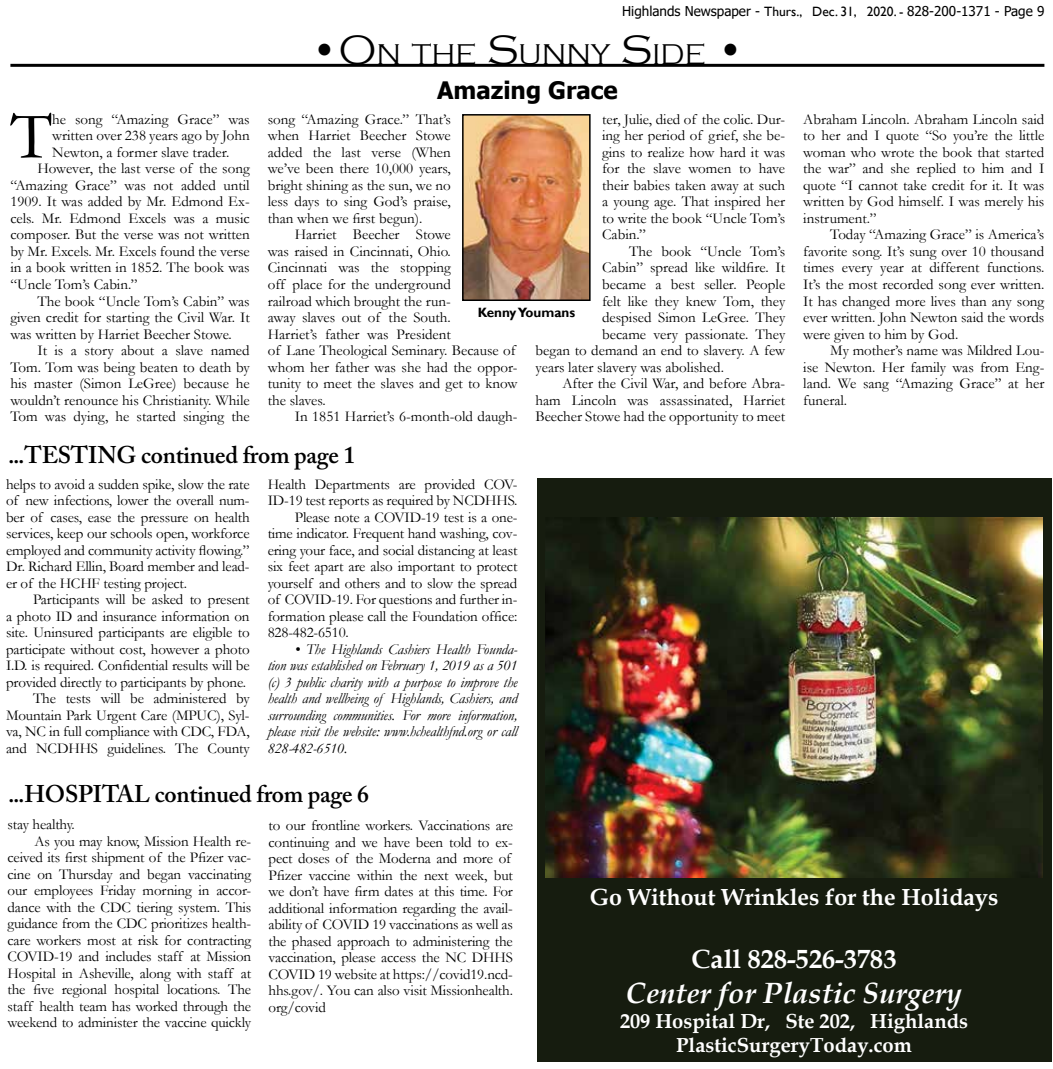
<style>
.page{position:relative;width:1053px;height:1069px;background:#fff}
.page>*{position:absolute;margin:0;border:0;box-sizing:border-box;transform-origin:0 0}
.t1{font:67.95px "Garamond";color:#000}
.t2{font:300 29.4px "Copperplate Gothic";color:#000}
.t3{font:italic 700 29.25px "Book Antiqua";color:#fff}
.t4{font:700 26.25px "Book Antiqua";color:#fff}
.t5{font:600 24px "Adobe Caslon Pro";letter-spacing:-.01em;color:#000}
.t6{font:700 24px "Tahoma";color:#000}
.t7{font:700 23.25px "Book Antiqua";color:#fff}
.t8{font:700 20.25px/24.3px "Book Antiqua";color:#fff;text-align:center}
.t9{font:15px/16.5px "Garamond";letter-spacing:-.01em;color:#000;text-align:justify}
.t10{font:italic 15px/16.5px "Garamond";letter-spacing:-.01em;color:#000;text-align:justify}
.t11{font:13.5px "Tahoma";color:#000}
.t12{font:700 13.5px "Gill Sans";color:#000}
.s1{font-family:"Gill Sans"}
.s2{font-size:42px}
</style>
<div class="page">
<img style="left:465px;top:117px;width:123px;height:181px">
<div style="left:462px;top:114px;width:129px;height:187px;border:2px solid #000"></div>
<hr style="left:10px;top:64px;width:1034px;height:3px;background:#000">
<div style="left:537px;top:478px;width:514px;height:583px;background:#161c0f"></div>
<img style="left:546px;top:517px;width:496px;height:359px">
<p class="t11" style="left:622px;top:2px;width:424px">Highlands Newspaper - <span class="s1">Thurs., Dec. 31, 2020. -</span> 828-200-1371 - Page 9</p>
<h1 class="t1" style="left:10px;top:90px;width:43px">T</h1>
<p class="t9" style="left:52px;top:110px;width:199px">he song “Amazing Grace” was</p>
<p class="t9" style="left:52px;top:127px;width:199px">written over 238 years ago by John</p>
<p class="t9" style="left:52px;top:143px;width:179px">Newton, a former slave trader.</p>
<p class="t9" style="left:37px;top:160px;width:214px">However, the last verse of the song</p>
<p class="t9" style="left:10px;top:176px;width:241px">“Amazing Grace” was not added until</p>
<p class="t9" style="left:10px;top:193px;width:241px">1909. It was added by Mr. Edmond Ex-</p>
<p class="t9" style="left:10px;top:209px;width:241px">cels. Mr. Edmond Excels was a music</p>
<p class="t9" style="left:10px;top:226px;width:241px">composer. But the verse was not written</p>
<p class="t9" style="left:10px;top:242px;width:241px">by Mr. Excels. Mr. Excels found the verse</p>
<p class="t9" style="left:10px;top:259px;width:241px">in a book written in 1852. The book was</p>
<p class="t9" style="left:10px;top:275px;width:129px">“Uncle Tom’s Cabin.”</p>
<p class="t9" style="left:37px;top:292px;width:214px">The book “Uncle Tom’s Cabin” was</p>
<p class="t9" style="left:10px;top:308px;width:241px">given credit for starting the Civil War. It</p>
<p class="t9" style="left:10px;top:325px;width:223px">was written by Harriet Beecher Stowe.</p>
<p class="t9" style="left:37px;top:341px;width:214px">It is a story about a slave named</p>
<p class="t9" style="left:10px;top:358px;width:241px">Tom. Tom was being beaten to death by</p>
<p class="t9" style="left:10px;top:374px;width:241px">his master (Simon LeGree) because he</p>
<p class="t9" style="left:10px;top:391px;width:241px">wouldn’t renounce his Christianity. While</p>
<p class="t9" style="left:10px;top:407px;width:241px">Tom was dying, he started singing the</p>
<h2 class="t2" style="left:310px;top:38px;width:436px"><span class="s2">•O</span>N THE <span class="s2">S</span>UNNY <span class="s2">S</span>IDE <span class="s2">•</span></h2>
<h3 class="t6" style="left:437px;top:73px;width:182px">Amazing Grace</h3>
<p class="t9" style="left:602px;top:110px;width:185px">ter, Julie, died of the colic. Dur&shy;ing her period of grief, she be&shy;gins to realize how hard it was for the slave women to have their babies taken away at such a young age. That inspired her to write the book “Uncle Tom’s Cabin.”</p>
<p class="t9" style="left:629px;top:242px;width:158px">The book “Uncle Tom’s</p>
<p class="t9" style="left:602px;top:259px;width:185px">Cabin” spread like wildfire. It</p>
<p class="t9" style="left:602px;top:275px;width:185px">became a best seller. People</p>
<p class="t9" style="left:602px;top:292px;width:185px">felt like they knew Tom, they</p>
<p class="t9" style="left:602px;top:308px;width:185px">despised Simon LeGree. They</p>
<p class="t9" style="left:602px;top:325px;width:185px">became very passionate. They</p>
<p class="t9" style="left:535px;top:341px;width:251px">began to demand an end to slavery. A few</p>
<p class="t9" style="left:535px;top:358px;width:190px">years later slavery was abolished.</p>
<p class="t9" style="left:562px;top:374px;width:224px">After the Civil War, and before Abra-</p>
<p class="t9" style="left:536px;top:391px;width:251px">ham Lincoln was assassinated, Harriet</p>
<p class="t9" style="left:536px;top:407px;width:251px">Beecher Stowe had the opportunity to meet</p>
<p class="t9" style="left:268px;top:110px;width:185px">song “Amazing Grace.” That’s when Harriet Beecher Stowe added the last verse (When we’ve been there 10,000 years, bright shining as the sun, we no less days to sing God’s praise, than when we first begun).</p>
<p class="t9" style="left:268px;top:226px;width:251px;text-align:left;text-indent:27px">Harriet Beecher Stowe<br>was raised in Cincinnati, Ohio.<br>Cincinnati was the stopping<br>off place for the underground<br>railroad which brought the run-<br>away slaves out of the South.<br>Harriet’s father was President<br>of Lane Theological Seminary. Because of whom her father was she had the oppor&shy;tunity to meet the slaves and get to know the slaves.</p>
<p class="t9" style="left:295px;top:407px;width:224px">In 1851 Harriet’s 6-month-old daugh-</p>
<p class="t12" style="left:478px;top:304px;width:99px">Kenny Youmans</p>
<h3 class="t5" style="left:8px;top:440px;width:349px">...TESTING continued from page 1</h3>
<p class="t9" style="left:6px;top:475px;width:245px">helps to avoid a sudden spike, slow the rate of new infections, lower the overall num&shy;ber of cases, ease the pressure on health services, keep our schools open, workforce employed and community activity flowing.” Dr. Richard Ellin, Board member and lead&shy;er of the HCHF testing project.</p>
<p class="t9" style="left:6px;top:590px;width:245px;text-align:right">Participants will be asked to present<br>a photo ID and insurance information on site. Uninsured participants are eligible to participate without cost, however a photo I.D. is required. Confidential results will be provided directly to participants by phone.<br>The tests will be administered by Mountain Park Urgent Care (MPUC), Syl&shy;va, NC in full compliance with CDC, FDA, and NCDHHS guidelines. The County</p>
<p class="t9" style="left:268px;top:475px;width:251px">Health Departments are provided COV-</p>
<p class="t9" style="left:268px;top:491px;width:251px">ID-19 test reports as required by NCDHHS.</p>
<p class="t9" style="left:295px;top:508px;width:224px">Please note a COVID-19 test is a one-</p>
<p class="t9" style="left:268px;top:524px;width:251px">time indicator. Frequent hand washing, cov-</p>
<p class="t9" style="left:268px;top:541px;width:251px">ering your face, and social distancing at least</p>
<p class="t9" style="left:268px;top:557px;width:251px">six feet apart are also important to protect</p>
<p class="t9" style="left:268px;top:574px;width:251px">yourself and others and to slow the spread</p>
<p class="t9" style="left:268px;top:590px;width:251px">of COVID-19. For questions and further in-</p>
<p class="t9" style="left:268px;top:607px;width:251px">formation please call the Foundation office:</p>
<p class="t9" style="left:268px;top:623px;width:83px">828-482-6510.</p>
<p class="t10" style="left:268px;top:640px;width:251px;text-indent:27px">• The Highlands Cashiers Health Founda&shy;tion was established on February 1, 2019 as a 501 (c) 3 public charity with a purpose to improve the health and wellbeing of Highlands, Cashiers, and surrounding communities. For more information, please visit the website: www.hchealthfnd.org or call 828-482-6510.</p>
<h3 class="t5" style="left:8px;top:779px;width:362px">...HOSPITAL continued from page 6</h3>
<p class="t9" style="left:803px;top:110px;width:243px">Abraham Lincoln. Abraham Lincoln said to her and I quote “So you’re the little woman who wrote the book that started the war” and she replied to him and I quote “I cannot take credit for it. It was written by God himself. I was merely his instrument.”</p>
<p class="t9" style="left:803px;top:226px;width:243px;text-indent:27px">Today “Amazing Grace” is America’s favorite song. It’s sung over 10 thousand times every year at different functions.<br>It’s the most recorded song ever written.<br>It has changed more lives than any song ever written. John Newton said the words were given to him by God.</p>
<p class="t9" style="left:803px;top:341px;width:243px;text-indent:27px">My mother’s name was Mildred Lou&shy;ise Newton. Her family was from Eng&shy;land. We sang “Amazing Grace” at her funeral.</p>
<p class="t9" style="left:8px;top:815px;width:69px">stay healthy.</p>
<p class="t9" style="left:35px;top:832px;width:218px">As you may know, Mission Health re-</p>
<p class="t9" style="left:8px;top:848px;width:245px">ceived its first shipment of the Pfizer vac-</p>
<p class="t9" style="left:8px;top:865px;width:245px">cine on Thursday and began vaccinating</p>
<p class="t9" style="left:8px;top:881px;width:245px">our employees Friday morning in accor-</p>
<p class="t9" style="left:8px;top:898px;width:245px">dance with the CDC tiering system. This</p>
<p class="t9" style="left:8px;top:914px;width:245px">guidance from the CDC prioritizes health-</p>
<p class="t9" style="left:8px;top:931px;width:245px">care workers most at risk for contracting</p>
<p class="t9" style="left:8px;top:947px;width:245px">COVID-19 and includes staff at Mission</p>
<p class="t9" style="left:8px;top:964px;width:245px">Hospital in Asheville, along with staff at</p>
<p class="t9" style="left:8px;top:980px;width:245px">the five regional hospital locations. The</p>
<p class="t9" style="left:8px;top:997px;width:245px">staff health team has worked through the</p>
<p class="t9" style="left:8px;top:1013px;width:245px">weekend to administer the vaccine quickly</p>
<p class="t9" style="left:269px;top:816px;width:246px;text-align:left">to our frontline workers. Vaccinations are continuing and we have been told to ex&shy;pect doses of the Moderna and more of Pfizer vaccine within the next week, but we don’t have firm dates at this time. For additional information regarding the avail&shy;ability of COVID 19 vaccinations as well as the phased approach to administering the vaccination, please access the NC DHHS COVID 19 website at https://covid19.ncd&shy;hhs.gov/. You can also visit Missionhealth. org/covid</p>
<h3 class="t7" style="left:590px;top:881px;width:410px">Go Without Wrinkles for the Holidays</h3>
<h3 class="t4" style="left:692px;top:941px;width:206px">Call 828-526-3783</h3>
<h3 class="t3" style="left:626px;top:972px;width:338px">Center for Plastic Surgery</h3>
<h3 class="t8" style="left:620px;top:1008px;width:350px">209 Hospital Dr, Ste 202, Highlands<br>PlasticSurgeryToday.com</h3>
</div>
